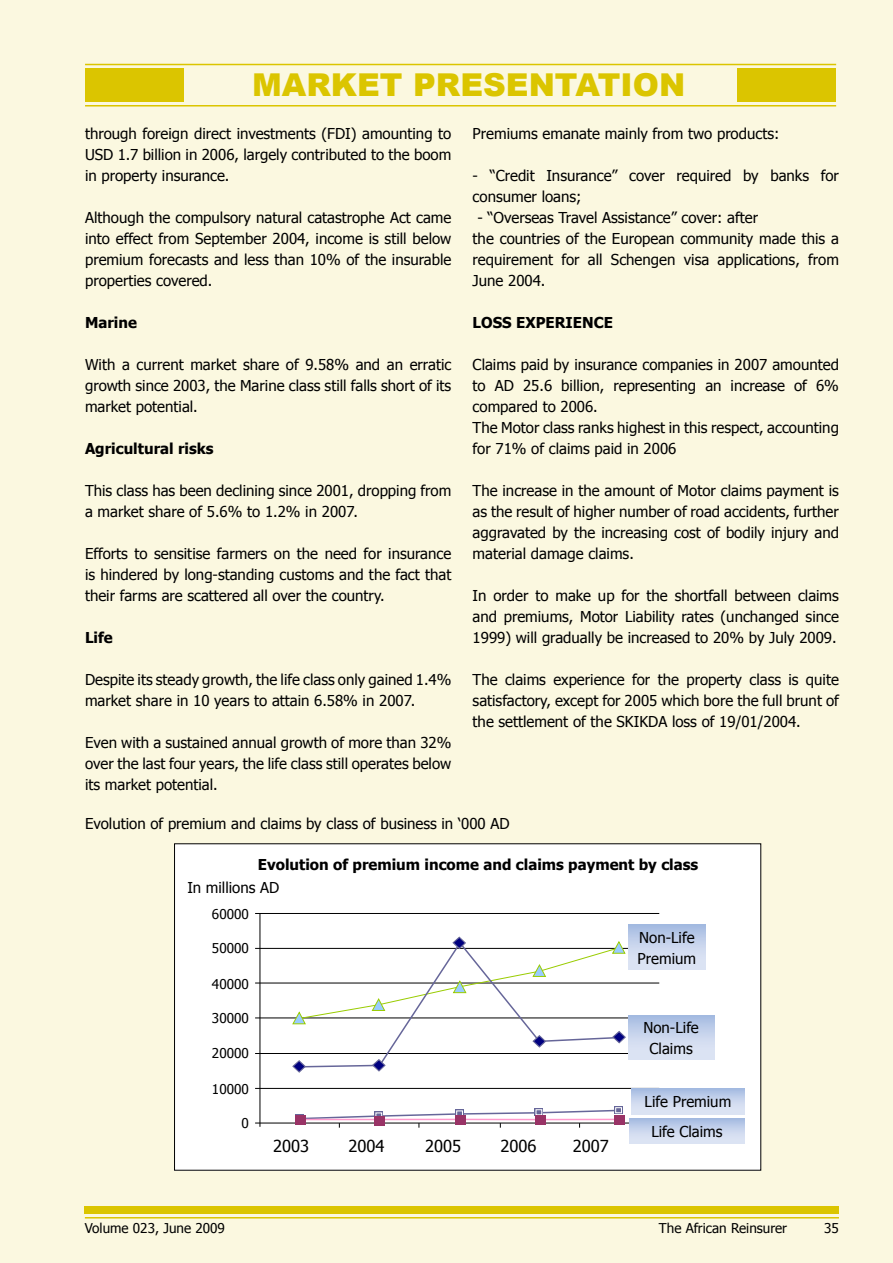
<style>
.page{position:relative;width:893px;height:1263px;background:#fbf8e0}
.page>*{position:absolute;margin:0;border:0;box-sizing:border-box;transform-origin:0 0}
.t1{font:900 31.5px "Arial";color:#dbc500}
.t2{font:16.5px "Tahoma";color:#000}
.t3{font:15px/21px "Tahoma";color:#000;text-align:justify}
.t4{font:700 15px "Tahoma";color:#000}
.t5{font:13.5px "Tahoma";color:#000}
</style>
<div class="page">
<div style="left:85px;top:1207px;width:754px;height:7px;background:#dbc500"></div>
<hr style="left:85px;top:1217px;width:754px;height:1px;background:#dbc500">
<hr style="left:85px;top:105px;width:751px;height:1px;background:#dbc500">
<hr style="left:85px;top:64px;width:751px;height:1px;background:#dbc500">
<div style="left:86px;top:68px;width:98px;height:34px;background:#dbc500"></div>
<div style="left:738px;top:68px;width:98px;height:34px;background:#dbc500"></div>
<div style="left:175px;top:844px;width:586px;height:326px;background:#fff"></div>
<hr style="left:255px;top:913px;width:404px;height:1px;background:#000">
<hr style="left:260px;top:913px;width:1px;height:214px;background:#000">
<hr style="left:255px;top:948px;width:404px;height:1px;background:#000">
<hr style="left:255px;top:983px;width:404px;height:1px;background:#000">
<hr style="left:255px;top:1018px;width:404px;height:1px;background:#000">
<hr style="left:255px;top:1053px;width:404px;height:1px;background:#000">
<hr style="left:255px;top:1088px;width:404px;height:1px;background:#000">
<hr style="left:255px;top:1123px;width:404px;height:1px;background:#000">
<svg style="left:291px;top:936px;width:336px;height:137px"></svg>
<div style="left:535px;top:1108px;width:8px;height:8px;background:#669"></div>
<div style="left:614px;top:1106px;width:9px;height:8px;background:#669"></div>
<div style="left:615px;top:1107px;width:7px;height:6px;border:1px solid #fff"></div>
<div style="left:295px;top:1114px;width:8px;height:8px;background:#669"></div>
<div style="left:295px;top:1115px;width:11px;height:10px;background:#936"></div>
<div style="left:614px;top:1115px;width:11px;height:10px;background:#936"></div>
<svg style="left:303px;top:1109px;width:317px;height:19px"></svg>
<div style="left:629px;top:925px;width:76px;height:45px;background:linear-gradient(to bottom,#acbfe3,#e7ecf7)"></div>
<div style="left:628px;top:1015px;width:86px;height:44px;background:linear-gradient(to bottom,#abbfe3,#e4eaf6)"></div>
<div style="left:631px;top:1088px;width:114px;height:26px;background:linear-gradient(to bottom,#aabfe3,#e3e9f6)"></div>
<div style="left:630px;top:1118px;width:114px;height:26px;background:linear-gradient(to bottom,#abbfe3,#e3e9f6)"></div>
<h1 class="t1" style="left:252px;top:67px;width:435px">MARKET PRESENTATION</h1>
<p class="t3" style="left:85px;top:123px;width:368px">through foreign direct investments (FDI) amounting to USD 1 .7 billion in 2006, largely contributed to the boom in property insurance.</p>
<p class="t3" style="left:85px;top:207px;width:368px">Although the compulsory natural catastrophe Act came into effect from September 2004, income is still below premium forecasts and less than 1 0% of the insurable properties covered.</p>
<p class="t4" style="left:85px;top:313px;width:53px">Marine</p>
<p class="t3" style="left:85px;top:354px;width:368px">With a current market share of 9.58% and an erratic growth since 2003, the Marine class still falls short of its market potential.</p>
<p class="t4" style="left:85px;top:439px;width:130px">Agricultural risks</p>
<p class="t3" style="left:85px;top:480px;width:368px">This class has been declining since 2001, dropping from a market share of 5.6% to 1 .2% in 2007.</p>
<p class="t3" style="left:85px;top:543px;width:368px">Efforts to sensitise farmers on the need for insurance is hindered by long-standing customs and the fact that their farms are scattered all over the country.</p>
<p class="t4" style="left:85px;top:628px;width:29px">Life</p>
<p class="t3" style="left:85px;top:669px;width:368px">Despite its steady growth, the life class only gained 1 .4% market share in 1 0 years to attain 6.58% in 2007.</p>
<p class="t3" style="left:85px;top:732px;width:368px">Even with a sustained annual growth of more than 32% over the last four years, the life class still operates below its market potential.</p>
<p class="t3" style="left:473px;top:123px;width:308px">Premiums emanate mainly from two products:</p>
<p class="t3" style="left:473px;top:165px;width:368px">- “Credit Insurance” cover required by banks for consumer loans;</p>
<p class="t3" style="left:473px;top:207px;width:368px;text-align:left;text-indent:5px">- “Overseas Travel Assistance” cover: after<br>the countries of the European community made this a requirement for all Schengen visa applications, from June 2004.</p>
<p class="t4" style="left:473px;top:313px;width:142px">LOSS EXPERIENCE</p>
<p class="t3" style="left:473px;top:354px;width:368px;text-align:left">Claims paid by insurance companies in 2007 amounted to AD 25.6 billion, representing an increase of 6% compared to 2006.<br>The Motor class ranks highest in this respect, accounting for 71 % of claims paid in 2006</p>
<p class="t3" style="left:473px;top:480px;width:368px">The increase in the amount of Motor claims payment is as the result of higher number of road accidents, further aggravated by the increasing cost of bodily injury and material damage claims.</p>
<p class="t3" style="left:473px;top:585px;width:368px">In order to make up for the shortfall between claims and premiums, Motor Liability rates (unchanged since 1999) will gradually be increased to 20% by July 2009.</p>
<p class="t3" style="left:473px;top:669px;width:368px">The claims experience for the property class is quite satisfactory, except for 2005 which bore the full brunt of the settlement of the SKIKDA loss of 1 9/01/2004.</p>
<p class="t3" style="left:85px;top:812px;width:426px">Evolution of premium and claims by class of business in ‘000 AD</p>
<p class="t4" style="left:258px;top:855px;width:442px">Evolution of premium income and claims payment by class</p>
<p class="t3" style="left:187px;top:877px;width:94px">In millions AD</p>
<p class="t5" style="left:212px;top:905px;width:38px">60000</p>
<p class="t5" style="left:212px;top:939px;width:38px">50000</p>
<p class="t5" style="left:212px;top:975px;width:38px">40000</p>
<p class="t5" style="left:212px;top:1009px;width:38px">30000</p>
<p class="t5" style="left:212px;top:1045px;width:38px">20000</p>
<p class="t5" style="left:212px;top:1080px;width:38px">1 0000</p>
<p class="t5" style="left:241px;top:1114px;width:9px">0</p>
<p class="t2" style="left:273px;top:1136px;width:38px">2003</p>
<p class="t2" style="left:349px;top:1136px;width:38px">2004</p>
<p class="t2" style="left:425px;top:1136px;width:38px">2005</p>
<p class="t2" style="left:500px;top:1136px;width:38px">2006</p>
<p class="t2" style="left:573px;top:1136px;width:38px">2007</p>
<p class="t3" style="left:638px;top:926px;width:60px">Non-Life<br>Premium</p>
<p class="t3" style="left:643px;top:1016px;width:57px;text-align:center">Non-Life<br>Claims</p>
<p class="t3" style="left:645px;top:1086px;width:88px;line-height:29.7px;text-align:center">Life Premium<br>Life Claims</p>
<p class="t5" style="left:85px;top:1219px;width:141px">Volume 023, June 2009</p>
<p class="t5" style="left:659px;top:1220px;width:130px">The African Reinsurer</p>
<p class="t5" style="left:824px;top:1220px;width:16px">35</p>
</div>
